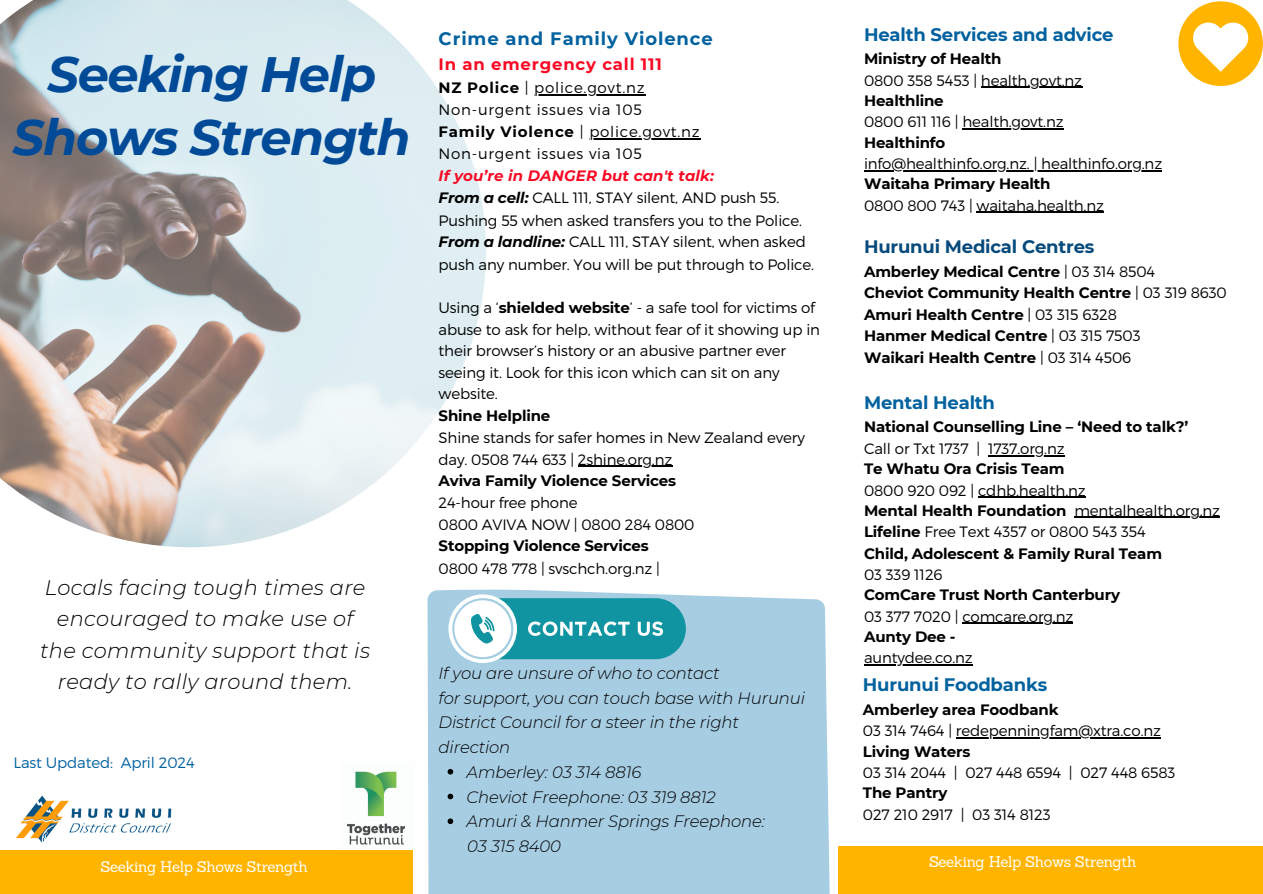
<style>
.page{position:relative;width:1263px;height:894px;background:#fff}
.page>*{position:absolute;margin:0;border:0;box-sizing:border-box;transform-origin:0 0}
.t1{font:italic 700 49.5px/63px "Montserrat";letter-spacing:-.025em;color:#004a98;text-align:center}
.t2{font:italic 300 21px/31.5px "Montserrat";letter-spacing:.015em;color:#000;text-align:center}
.t3{font:700 18px "Montserrat";letter-spacing:-.01em;color:#00619f}
.t4{font:700 18px "Montserrat";letter-spacing:.05em;color:#00619f}
.t5{font:700 18px "Montserrat";letter-spacing:-.01em;color:#054a7b}
.t6{font:italic 300 16.5px/24.8px "Montserrat";letter-spacing:-.01em;color:#000}
.t7{font:700 16.5px "Montserrat";letter-spacing:.05em;color:#f80a24}
.t8{font:300 15px/21.3px "Montserrat";letter-spacing:-.01em;color:#000}
.t9{font:700 15px/21.3px "Montserrat";letter-spacing:-.01em;color:#000}
.t10{font:300 15px/21.3px "Montserrat";letter-spacing:.05em;color:#000}
.t11{font:15px "Sanchez";letter-spacing:-.025em;color:#fff}
.t12{font:italic 700 15px/21.3px "Montserrat";letter-spacing:.01em;color:#f80a24}
.t13{font:300 15px "Montserrat";letter-spacing:-.01em;color:#00619f}
.s1{font-weight:700}
.s2{font-weight:300;font-style:normal;color:#000}
.s3{font-weight:700;font-style:italic}
.s4{font-weight:300}
</style>
<div class="page">
<img style="left:0;top:0;width:486px;height:547px">
<img style="left:346px;top:771px;width:60px;height:74px">
<img style="left:15px;top:795px;width:157px;height:48px">
<div style="left:0;top:849px;width:413px;height:44px;background:#ffb500"></div>
<div style="left:427px;top:589px;width:403px;height:304px;background:#a7cde3"></div>
<svg style="left:448px;top:594px;width:238px;height:68px"></svg>
<hr style="left:534px;top:94px;width:111px;height:1px;background:#000">
<hr style="left:589px;top:138px;width:111px;height:1px;background:#000">
<hr style="left:578px;top:465px;width:94px;height:1px;background:#000">
<hr style="left:956px;top:737px;width:205px;height:1px;background:#000">
<hr style="left:981px;top:87px;width:101px;height:1px;background:#000">
<hr style="left:962px;top:128px;width:101px;height:1px;background:#000">
<hr style="left:864px;top:170px;width:163px;height:1px;background:#000">
<hr style="left:1027px;top:170px;width:135px;height:1px;background:#000">
<hr style="left:977px;top:212px;width:127px;height:1px;background:#000">
<hr style="left:988px;top:455px;width:76px;height:1px;background:#000">
<hr style="left:978px;top:496px;width:108px;height:1px;background:#000">
<hr style="left:1074px;top:516px;width:146px;height:2px;background:#000">
<hr style="left:962px;top:622px;width:111px;height:1px;background:#000">
<hr style="left:864px;top:664px;width:109px;height:1px;background:#000">
<svg style="left:448px;top:768px;width:5px;height:6px"></svg>
<svg style="left:448px;top:793px;width:5px;height:6px"></svg>
<svg style="left:448px;top:818px;width:5px;height:5px"></svg>
<div style="left:838px;top:845px;width:425px;height:48px;background:#ffb500"></div>
<svg style="left:1178px;top:1px;width:85px;height:85px"></svg>
<h3 class="t1" style="left:13px;top:43px;width:399px">Seeking Help<br>Shows Strength</h3>
<p class="t2" style="left:40px;top:571px;width:331px">Locals facing tough times are encouraged to make use of the community support that is ready to rally around them.</p>
<p class="t13" style="left:14px;top:753px;width:183px">Last Updated: April 2024</p>
<h2 class="t4" style="left:439px;top:27px;width:276px">Crime and Family Violence</h2>
<p class="t7" style="left:439px;top:54px;width:225px">In an emergency call 111</p>
<p class="t10" style="left:439px;top:76px;width:208px"><span class="s1">NZ Police</span> | police.govt.nz</p>
<p class="t10" style="left:439px;top:99px;width:263px">Non-urgent issues via 105<br><span class="s1">Family Violence</span> | police.govt.nz</p>
<p class="t12" style="left:439px;top:143px;width:277px"><span class="s2">Non-urgent issues via 105<br></span>If you’re in DANGER but can't talk:</p>
<p class="t8" style="left:439px;top:186px;width:365px;line-height:22.5px"><span class="s3">From a cell:</span> CALL 111, STAY silent, AND push 55.<br>Pushing 55 when asked transfers you to the Police.</p>
<p class="t8" style="left:439px;top:230px;width:377px;line-height:22.5px"><span class="s3">From a landline:</span> CALL 111, STAY silent, when asked push any number. You will be put through to Police.</p>
<p class="t8" style="left:439px;top:295px;width:383px">Using a ‘<span class="s1">shielded website</span>’ - a safe tool for victims of abuse to ask for help, without fear of it showing up in their browser’s history or an abusive partner ever seeing it. Look for this icon which can sit on any website.</p>
<p class="t9" style="left:439px;top:404px;width:113px">Shine Helpline</p>
<p class="t8" style="left:439px;top:426px;width:368px">Shine stands for safer homes in New Zealand every day. 0508 744 633 | 2shine.org.nz</p>
<p class="t9" style="left:439px;top:469px;width:239px;line-height:22.5px">Aviva Family Violence Services<br><span class="s4">24-hour free phone</span></p>
<p class="t8" style="left:439px;top:513px;width:257px">0800 AVIVA NOW | 0800 284 0800</p>
<p class="t9" style="left:439px;top:535px;width:212px">Stopping Violence Services</p>
<p class="t8" style="left:439px;top:557px;width:223px">0800 478 778 | svschch.org.nz |</p>
<p class="t6" style="left:439px;top:660px;width:368px">If you are unsure of who to contact<br>for support, you can touch base with Hurunui<br>District Council for a steer in the right direction</p>
<p class="t6" style="left:467px;top:759px;width:176px">Amberley: 03 314 8816</p>
<p class="t6" style="left:467px;top:784px;width:250px">Cheviot Freephone: 03 319 8812</p>
<p class="t6" style="left:467px;top:808px;width:300px">Amuri &amp; Hanmer Springs Freephone:</p>
<p class="t6" style="left:467px;top:833px;width:96px">03 315 8400</p>
<p class="t3" style="left:864px;top:23px;width:251px">Health Services and advice</p>
<p class="t8" style="left:864px;top:47px;width:220px"><span class="s1">Ministry of Health<br></span>0800 358 5453 | health.govt.nz</p>
<p class="t8" style="left:864px;top:89px;width:201px"><span class="s1">Healthline<br></span>0800 611 116 | health.govt.nz</p>
<h3 class="t9" style="left:864px;top:131px;width:83px">Healthinfo</h3>
<p class="t8" style="left:864px;top:152px;width:300px">info@healthinfo.org.nz. | healthinfo.org.nz</p>
<h3 class="t8" style="left:864px;top:172px;width:241px"><span class="s1">Waitaha Primary Health<br></span>0800 800 743 | waitaha.health.nz</h3>
<h3 class="t5" style="left:864px;top:236px;width:232px">Hurunui Medical Centres</h3>
<h3 class="t9" style="left:864px;top:261px;width:364px">Amberley Medical Centre <span class="s4">| 03 314 8504<br></span>Cheviot Community Health Centre <span class="s4">| 03 319 8630<br></span>Amuri Health Centre <span class="s4">| 03 315 6328<br></span>Hanmer Medical Centre <span class="s4">| 03 315 7503<br></span>Waikari Health Centre <span class="s4">| 03 314 4506</span></h3>
<h3 class="t3" style="left:864px;top:391px;width:132px">Mental Health</h3>
<p class="t9" style="left:864px;top:416px;width:326px">National Counselling Line – ‘Need to talk?’</p>
<p class="t8" style="left:864px;top:437px;width:118px">Call or Txt 1737 |</p>
<p class="t8" style="left:864px;top:437px;width:223px;line-height:20.9px;text-indent:124px">1737.org.nz<br><span class="s1">Te Whatu Ora Crisis Team<br></span>0800 920 092 | cdhb.health.nz</p>
<p class="t9" style="left:864px;top:499px;width:204px">Mental Health Foundation</p>
<p class="t8" style="left:864px;top:499px;width:358px;text-indent:210px">mentalhealth.org.nz<br><span class="s1">Lifeline</span> Free Text 4357 or 0800 543 354</p>
<p class="t9" style="left:864px;top:542px;width:300px">Child, Adolescent &amp; Family Rural Team</p>
<p class="t8" style="left:864px;top:563px;width:80px">03 339 1126</p>
<p class="t9" style="left:864px;top:584px;width:258px">ComCare Trust North Canterbury</p>
<p class="t8" style="left:864px;top:604px;width:211px">03 377 7020 | comcare.org.nz</p>
<p class="t9" style="left:864px;top:625px;width:93px">Aunty Dee -</p>
<p class="t8" style="left:864px;top:646px;width:110px">auntydee.co.nz</p>
<p class="t3" style="left:863px;top:673px;width:186px">Hurunui Foodbanks</p>
<p class="t9" style="left:863px;top:698px;width:197px">Amberley area Foodbank</p>
<p class="t8" style="left:863px;top:719px;width:300px">03 314 7464 | redepenningfam@xtra.co.nz</p>
<p class="t9" style="left:863px;top:740px;width:109px">Living Waters</p>
<p class="t8" style="left:863px;top:761px;width:314px">03 314 2044 | 027 448 6594 | 027 448 6583</p>
<p class="t9" style="left:863px;top:782px;width:86px">The Pantry</p>
<p class="t8" style="left:863px;top:802px;width:189px">027 210 2917 | 03 314 8123</p>
<p class="t11" style="left:101px;top:857px;width:209px">Seeking Help Shows Strength</p>
<p class="t11" style="left:953px;top:851px;width:209px">Seeking Help Shows Strength</p>
<p class="t11" style="left:929px;top:851px;width:209px">Seeking Help Shows Strength</p>
</div>
